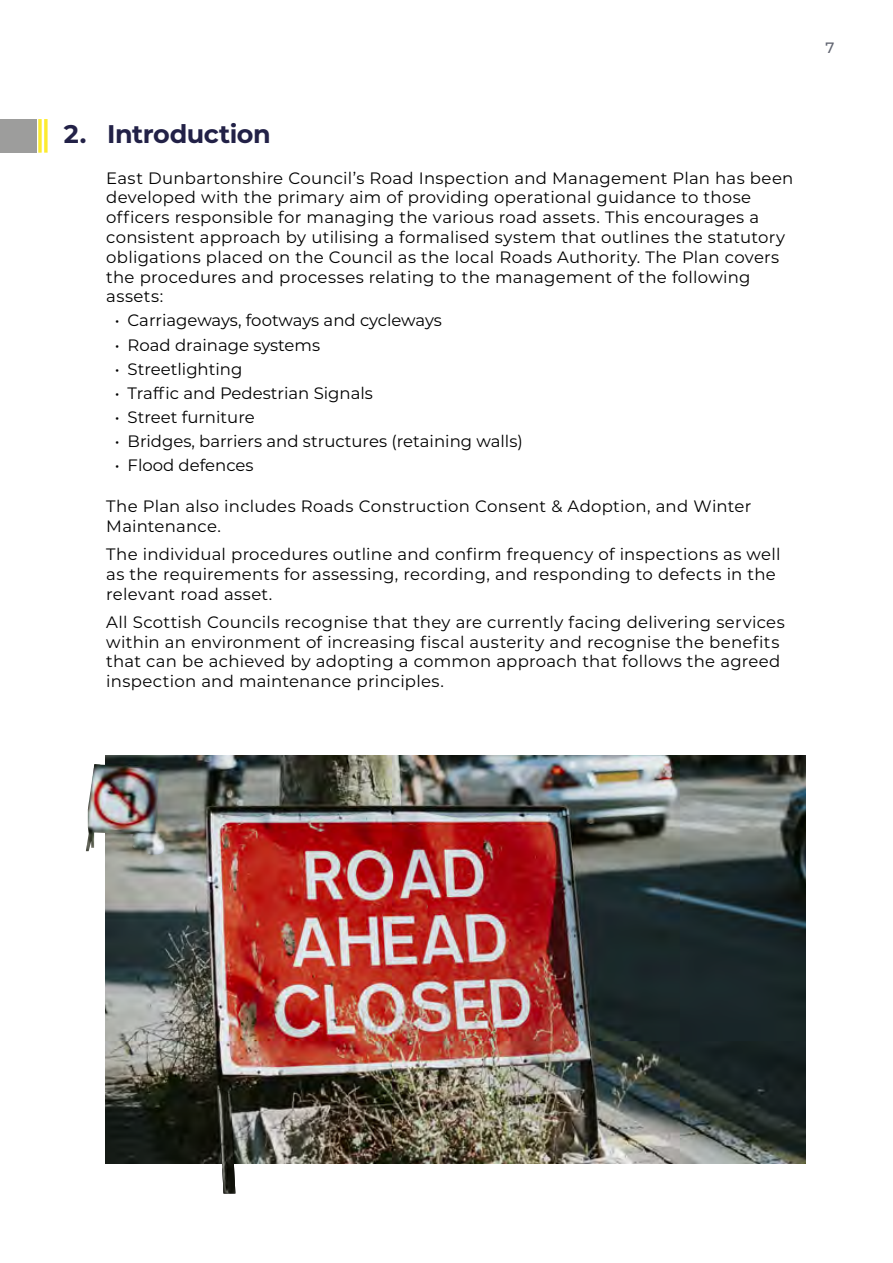
<style>
.page{position:relative;width:893px;height:1263px;background:#fff}
.page>*{position:absolute;margin:0;border:0;box-sizing:border-box;transform-origin:0 0}
.t1{font:700 25.5px "Montserrat";letter-spacing:-.02em;color:#222147}
.body_text{font:16.5px/19.8px "Montserrat";letter-spacing:.015em;color:#000}
.body_text-2{font:16.5px "Montserrat";letter-spacing:-.01em;color:#000}
.t2{font:500 15px "Montserrat";color:#606470}
</style>
<div class="page">
<img style="left:106px;top:755px;width:699px;height:408px">
<img style="left:218px;top:1089px;width:17px;height:104px">
<img style="left:86px;top:764px;width:79px;height:91px">
<div style="left:0;top:119px;width:36px;height:34px;background:#9d9d9c"></div>
<svg style="left:38px;top:119px;width:4px;height:34px"></svg>
<svg style="left:44px;top:119px;width:4px;height:34px"></svg>
<p class="t1" style="left:64px;top:115px;width:208px">2. Introduction</p>
<p class="body_text" style="left:106px;top:167px;width:689px">East Dunbartonshire Council’s Road Inspection and Management Plan has been developed with the primary aim of providing operational guidance to those officers responsible for managing the various road assets. This encourages a consistent approach by utilising a formalised system that outlines the statutory obligations placed on the Council as the local Roads Authority. The Plan covers the procedures and processes relating to the management of the following assets:</p>
<p class="body_text-2" style="left:115px;top:309px;width:329px">• Carriageways, footways and cycleways</p>
<p class="body_text" style="left:115px;top:334px;width:207px">• Road drainage systems</p>
<p class="body_text" style="left:115px;top:358px;width:129px">• Streetlighting</p>
<p class="body_text" style="left:115px;top:382px;width:260px">• Traffic and Pedestrian Signals</p>
<p class="body_text" style="left:115px;top:406px;width:141px">• Street furniture</p>
<p class="body_text" style="left:115px;top:430px;width:410px">• Bridges, barriers and structures (retaining walls)</p>
<p class="body_text" style="left:115px;top:454px;width:140px">• Flood defences</p>
<p class="body_text" style="left:106px;top:495px;width:646px">The Plan also includes Roads Construction Consent &amp; Adoption, and Winter<br>Maintenance.</p>
<p class="body_text" style="left:106px;top:544px;width:676px">The individual procedures outline and confirm frequency of inspections as well as the requirements for assessing, recording, and responding to defects in the relevant road asset.</p>
<p class="body_text" style="left:106px;top:611px;width:680px">All Scottish Councils recognise that they are currently facing delivering services within an environment of increasing fiscal austerity and recognise the benefits that can be achieved by adopting a common approach that follows the agreed inspection and maintenance principles.</p>
<p class="t2" style="left:825px;top:37px;width:10px">7</p>
</div>
